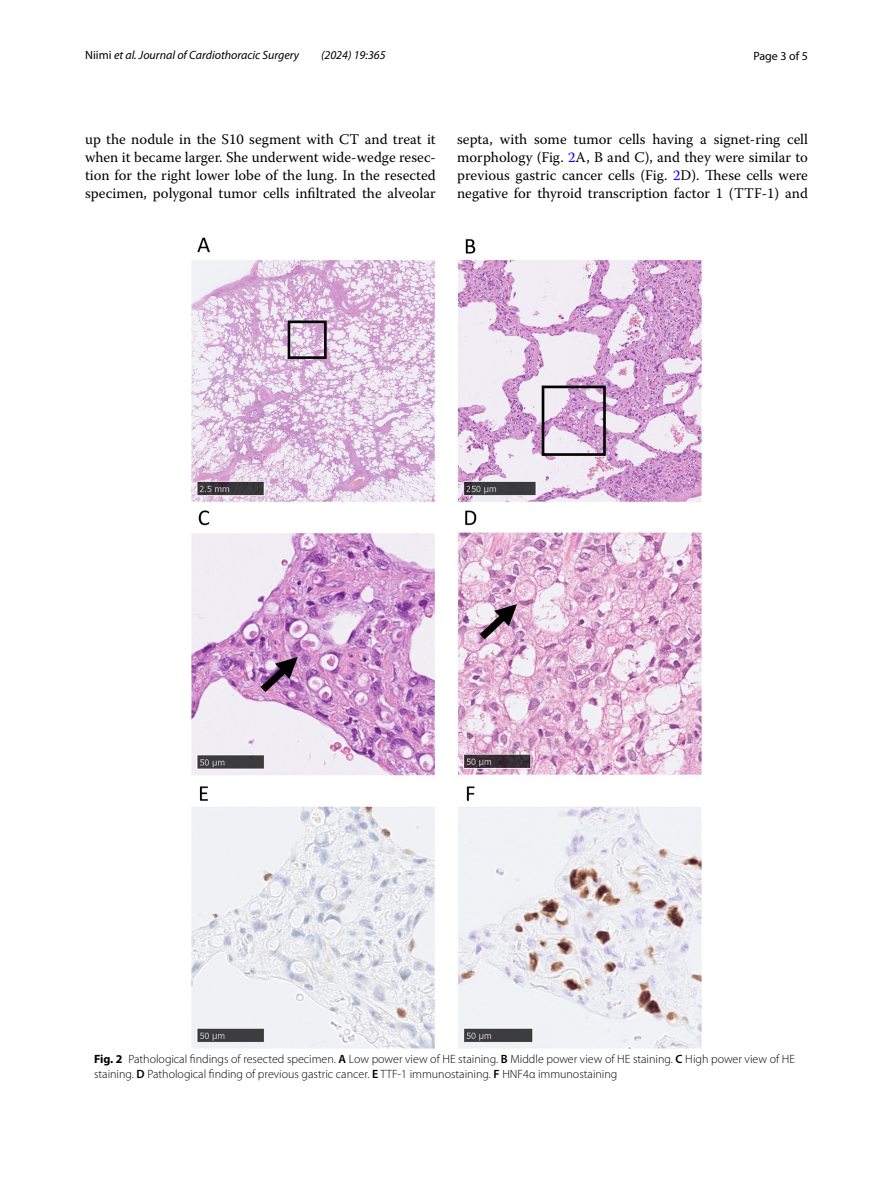
<style>
.page{position:relative;width:893px;height:1187px;background:#fff}
.page>*{position:absolute;margin:0;border:0;box-sizing:border-box;transform-origin:0 0}
.t1{font:14.7px/18px "Warnock Pro";color:#000;text-align:justify}
.t2{font:300 12px/15px "Myriad Pro";color:#000}
.t3{font:italic 12px "Myriad Pro";color:#000}
.t4{font:12px "Myriad Pro";color:#000}
.s1{font-style:normal}
.s2{color:#00f}
.s3{font-weight:700}
.s4{font-weight:600}
</style>
<div class="page">
<img style="left:191px;top:237px;width:511px;height:811px">
<p class="t3" style="left:85px;top:48px;width:216px"><span class="s1">Niimi</span> et al. Journal of Cardiothoracic Surgery</p>
<p class="t3" style="left:321px;top:48px;width:66px">(2024) 19:365</p>
<p class="t4" style="left:753px;top:48px;width:56px">Page 3 of 5</p>
<p class="t1" style="left:85px;top:130px;width:352px">up the nodule in the S10 segment with CT and treat it when it became larger. She underwent wide-wedge resec&shy;tion for the right lower lobe of the lung. In the resected specimen, polygonal tumor cells infiltrated the alveolar</p>
<p class="t1" style="left:457px;top:130px;width:352px">septa, with some tumor cells having a signet-ring cell morphology (Fig. <span class="s2">2</span>A, B and C), and they were similar to previous gastric cancer cells (Fig. <span class="s2">2</span>D). These cells were negative for thyroid transcription factor 1 (TTF-1) and</p>
<p class="t2" style="left:94px;top:1051px;width:702px"><span class="s3">Fig. 2</span> Pathological findings of resected specimen. <span class="s4">A</span> Low power view of HE staining. <span class="s4">B</span> Middle power view of HE staining. <span class="s4">C</span> High power view of HE staining. <span class="s4">D</span> Pathological finding of previous gastric cancer. <span class="s4">E</span> TTF-1 immunostaining. <span class="s4">F</span> HNF4α immunostaining</p>
</div>
